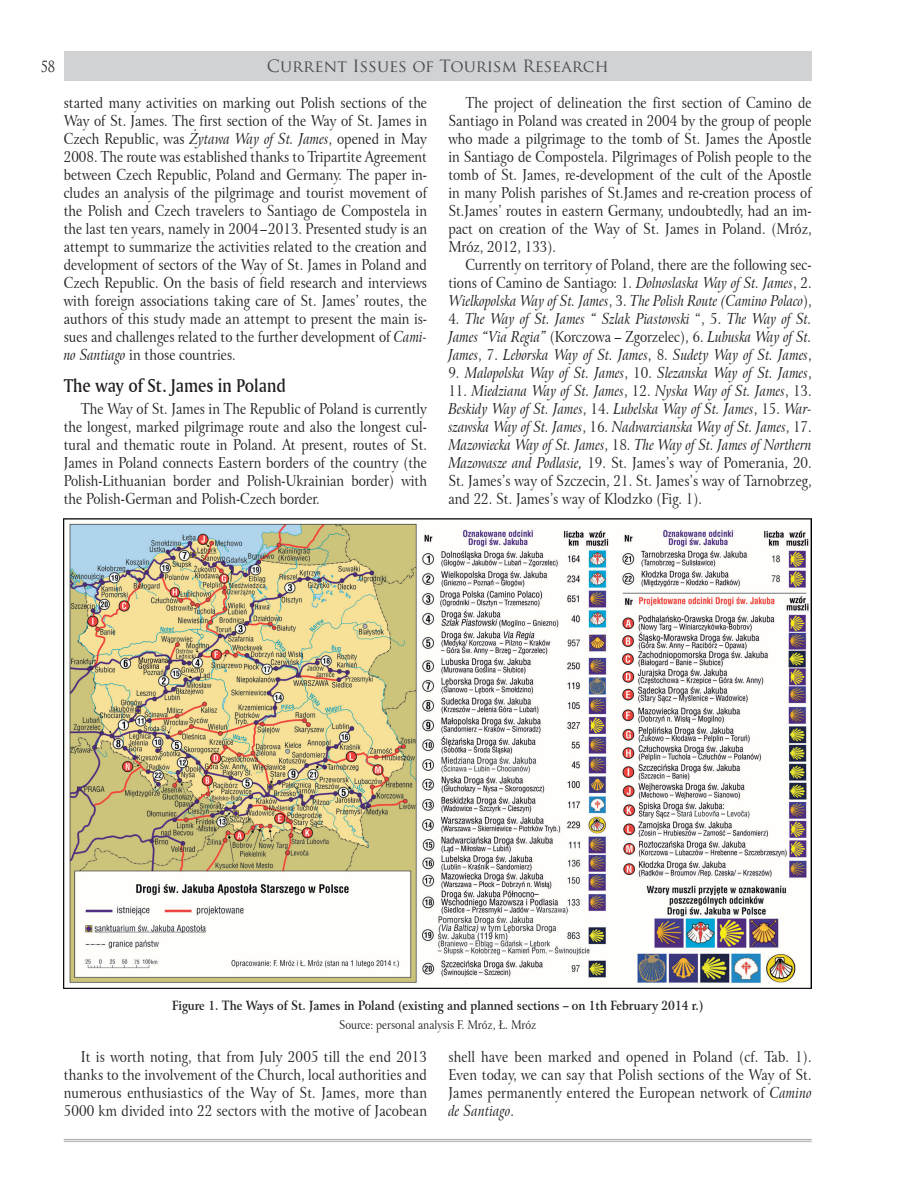
<style>
.page{position:relative;width:918px;height:1188px;background:#fff}
.page>*{position:absolute;margin:0;border:0;box-sizing:border-box;transform-origin:0 0}
.t1{font:19.5px "Amerigo CE Medium A";color:#231f20;scale:.9 1}
.t2{font:16.5px "Trajan Pro";color:#4b4c4d}
.t3{font:15px/18px "Arrus CE";color:#231f20;text-align:justify;scale:.85 1}
.t4{font:italic 15px/18px "Arrus CE";color:#231f20;text-align:justify;scale:.85 1}
.t5{font:15px "Trajan Pro";color:#231f20;scale:.85 1}
.t6{font:700 12.75px "Arrus CE";color:#231f20;scale:.85 1}
.t7{font:12px "Arrus CE";color:#231f20;scale:.85 1}
.s1{font-style:italic}
.s2{font-style:normal}
</style>
<div class="page">
<div style="left:64px;top:51px;width:748px;height:30px;background:#d1d2d4"></div>
<hr style="left:64px;top:1139px;width:748px;height:1px;background:#b2b3b7">
<hr style="left:64px;top:1141px;width:748px;height:1px;background:#b2b3b7">
<img style="left:64px;top:518px;width:748px;height:471px">
<p class="t5" style="left:41px;top:57px;width:19px">58</p>
<p class="t2" style="left:267px;top:56px;width:343px">Current Issues of Tourism Research</p>
<p class="t3" style="left:64px;top:94px;width:429px">started many activities on marking out Polish sections of the Way of St. James. The first section of the Way of St. James in Czech Republic, was <span class="s1">Żytawa Way of St. James</span>, opened in May 2008. The route was established thanks to Tripartite Agreement between Czech Republic, Poland and Germany. The paper in&shy;cludes an analysis of the pilgrimage and tourist movement of the Polish and Czech travelers to Santiago de Compostela in the last ten years, namely in 2004–2013. Presented study is an attempt to summarize the activities related to the creation and development of sectors of the Way of St. James in Poland and Czech Republic. On the basis of field research and interviews with foreign associations taking care of St. James’ routes, the authors of this study made an attempt to present the main is&shy;sues and challenges related to the further development of <span class="s1">Cami&shy;no Santiago</span> in those countries.</p>
<h1 class="t1" style="left:64px;top:374px;width:248px">The way of St. James in Poland</h1>
<p class="t3" style="left:64px;top:400px;width:429px;text-indent:17px">The Way of St. James in The Republic of Poland is currently the longest, marked pilgrimage route and also the longest cul&shy;tural and thematic route in Poland. At present, routes of St.<br>James in Poland connects Eastern borders of the country (the Polish-Lithuanian border and Polish-Ukrainian border) with the Polish-German and Polish-Czech border.</p>
<p class="t3" style="left:448px;top:94px;width:429px;text-indent:17px">The project of delineation the first section of Camino de Santiago in Poland was created in 2004 by the group of people who made a pilgrimage to the tomb of St. James the Apostle in Santiago de Compostela. Pilgrimages of Polish people to the tomb of St. James, re-development of the cult of the Apostle in many Polish parishes of St.James and re-creation process of St.James’ routes in eastern Germany, undoubtedly, had an im&shy;pact on creation of the Way of St. James in Poland. (Mróz, Mróz, 2012, 133).</p>
<p class="t3" style="left:448px;top:256px;width:429px;text-indent:17px">Currently on territory of Poland, there are the following sec&shy;tions of Camino de Santiago: 1. <span class="s1">Dolnoslaska Way of St. James</span>, 2.<br><span class="s1">Wielkopolska Way of St. James</span>, 3. <span class="s1">The Polish Route (Camino Polaco</span>),</p>
<p class="t4" style="left:448px;top:310px;width:429px"><span class="s2">4.</span> The Way of St. James “ Szlak Piastowski <span class="s2">“, 5.</span> The Way of St.<br>James “Via Regia” <span class="s2">(Korczowa – Zgorzelec), 6.</span> Lubuska Way of St.<br>James<span class="s2">, 7.</span> Leborska Way of St. James<span class="s2">, 8.</span> Sudety Way of St. James<span class="s2">,</span></p>
<p class="t4" style="left:448px;top:364px;width:429px"><span class="s2">9.</span> Malopolska Way of St. James<span class="s2">, 10.</span> Slezanska Way of St. James<span class="s2">,</span></p>
<p class="t4" style="left:448px;top:382px;width:429px"><span class="s2">11.</span> Miedziana Way of St. James<span class="s2">, 12.</span> Nyska Way of St. James<span class="s2">, 13.<br></span>Beskidy Way of St. James<span class="s2">, 14.</span> Lubelska Way of St. James<span class="s2">, 15.</span> War&shy;szawska Way of St. James<span class="s2">, 16.</span> Nadwarcianska Way of St. James<span class="s2">, 17.<br></span>Mazowiecka Way of St. James<span class="s2">, 18.</span> The Way of St. James of Northern Mazowasze and Podlasie, <span class="s2">19. St. James’s way of Pomerania, 20.<br>St. James’s way of Szczecin, 21. St. James’s way of Tarnobrzeg, and 22. St. James’s way of Klodzko (Fig. 1).</span></p>
<p class="t6" style="left:172px;top:998px;width:627px">Figure 1. The Ways of St. James in Poland (existing and planned sections – on 1th February 2014 r.)</p>
<p class="t7" style="left:339px;top:1017px;width:233px">Source: personal analysis F. Mróz, Ł. Mróz</p>
<p class="t3" style="left:64px;top:1048px;width:429px;text-indent:17px">It is worth noting, that from July 2005 till the end 2013 thanks to the involvement of the Church, local authorities and numerous enthusiastics of the Way of St. James, more than 5000 km divided into 22 sectors with the motive of Jacobean</p>
<p class="t3" style="left:448px;top:1048px;width:429px">shell have been marked and opened in Poland (cf. Tab. 1).<br>Even today, we can say that Polish sections of the Way of St.<br>James permanently entered the European network of <span class="s1">Camino de Santiago</span>.</p>
</div>
